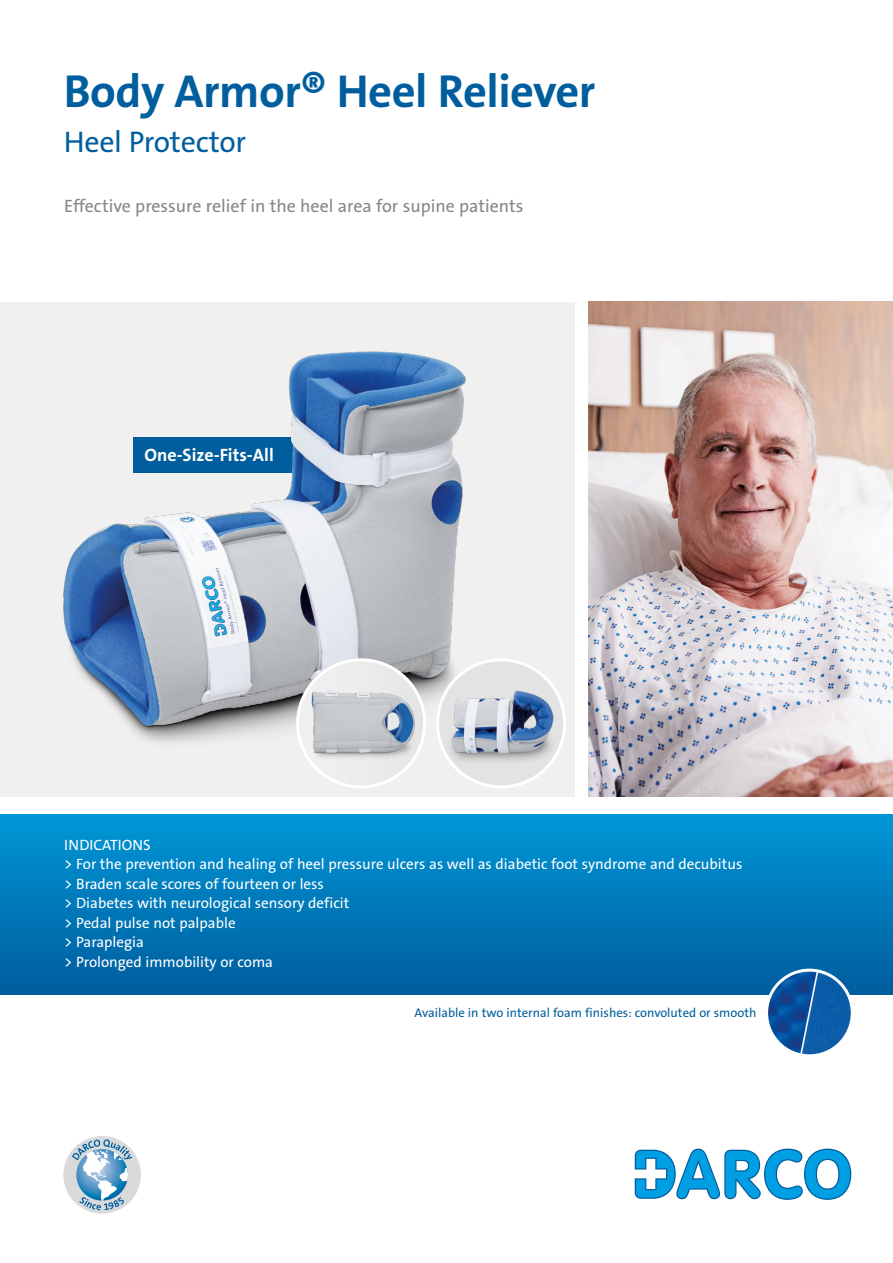
<style>
.page{position:relative;width:893px;height:1263px;background:#fff}
.page>*{position:absolute;margin:0;border:0;box-sizing:border-box;transform-origin:0 0}
.t1{font:700 46.5px "The Sans B Plus W7";letter-spacing:-.01em;color:#005e9e}
.t2{font:30px "The Sans B Plus W5 Plain";letter-spacing:-.01em;color:#005e9e}
.t3{font:18px "The Sans B Plus W5 Plain";color:#878786}
.t4{font:700 18px "The Sans B Plus W7";color:#fff}
.t5{font:15px/19.5px "The Sans B Plus W5 Plain";color:#fff}
.t6{font:12.75px "The Sans B Plus W5 Plain";color:#005e9e}
</style>
<div class="page">
<img style="left:589px;top:302px;width:304px;height:495px">
<div style="left:0;top:302px;width:575px;height:494px;background:#f0f0f0"></div>
<div style="left:0;top:814px;width:893px;height:180px;background:linear-gradient(to bottom,#0097d7,#015d9e)"></div>
<svg style="left:64px;top:1136px;width:76px;height:77px"></svg>
<svg style="left:635px;top:1148px;width:216px;height:52px"></svg>
<img style="left:767px;top:970px;width:85px;height:86px;border-radius:43px">
<div style="left:765px;top:969px;width:89px;height:88px;border:3px solid #fff;border-radius:50%"></div>
<svg style="left:0;top:0;width:1px;height:994px"></svg>
<img style="left:63px;top:351px;width:421px;height:405px">
<img style="left:298px;top:660px;width:127px;height:127px;border-radius:64px">
<div style="left:296px;top:658px;width:130px;height:130px;border:3px solid #fff;border-radius:50%"></div>
<img style="left:438px;top:660px;width:127px;height:127px;border-radius:64px">
<div style="left:436px;top:658px;width:130px;height:130px;border:3px solid #fff;border-radius:50%"></div>
<h1 class="t1" style="left:64px;top:61px;width:533px">Body Armor® Heel Reliever</h1>
<h2 class="t2" style="left:64px;top:122px;width:184px">Heel Protector</h2>
<p class="t3" style="left:64px;top:195px;width:461px">Effective pressure relief in the heel area for supine patients</p>
<p class="t4" style="left:145px;top:444px;width:131px">One-Size-Fits-All</p>
<p class="t5" style="left:64px;top:835px;width:680px">INDICATIONS<br>&gt; For the prevention and healing of heel pressure ulcers as well as diabetic foot syndrome and decubitus &gt; Braden scale scores of fourteen or less<br>&gt; Diabetes with neurological sensory deficit<br>&gt; Pedal pulse not palpable<br>&gt; Paraplegia<br>&gt; Prolonged immobility or coma</p>
<p class="t6" style="left:415px;top:1005px;width:343px">Available in two internal foam finishes: convoluted or smooth</p>
</div>
